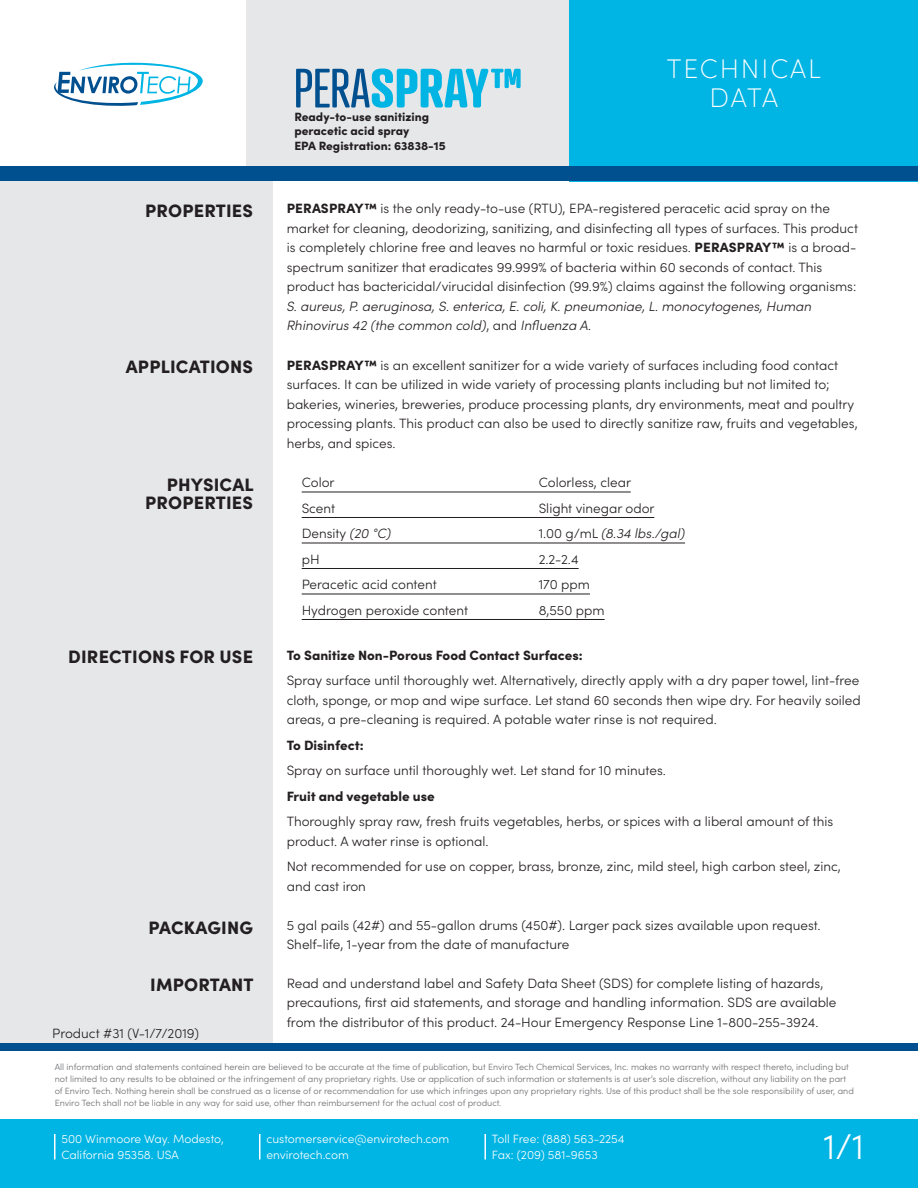
<style>
.page{position:relative;width:918px;height:1188px;background:#fff}
.page>*{position:absolute;margin:0;border:0;box-sizing:border-box;transform-origin:0 0}
.t1{font:700 53.55px "Atrament";color:#00b4e3}
.t2{font:300 36px "Sofia Pro";color:#fff}
.t3{font:200 27px "Sofia Pro";letter-spacing:.07em;color:#fff}
.t4{font:900 18px/18px "Sofia Pro";letter-spacing:.01em;color:#231f20;text-align:right}
.Estilo_de_párrafo_1{font:300 13.5px/19.5px "Sofia Pro";color:#231f20}
.tabla{font:300 13.5px "Sofia Pro";color:#231f20}
.t5{font:900 13.5px "Sofia Pro";color:#231f20}
.tabla-2{font:italic 300 13.5px "Sofia Pro";color:#231f20}
.t6{font:300 12px/16.5px "Sofia Pro";color:#fff}
.t7{font:900 12px "Sofia Pro";color:#231f20}
.t8{font:300 9px/12px "Sofia Pro";color:#6c6d70}
.s1{font-weight:400;color:#005090}
.s2{font-weight:900}
.s3{font-style:italic}
.s4{font-style:normal}
</style>
<div class="page">
<div style="left:0;top:1119px;width:918px;height:69px;background:#00b4e3"></div>
<div style="left:246px;top:0;width:323px;height:176px;background:#e6e7e9"></div>
<div style="left:0;top:174px;width:273px;height:869px;background:#e6e7e9"></div>
<div style="left:569px;top:0;width:349px;height:181px;background:#00b4e3"></div>
<div style="left:0;top:166px;width:918px;height:15px;background:#005090"></div>
<div style="left:0;top:1043px;width:918px;height:7px;background:#005090"></div>
<hr style="left:302px;top:492px;width:329px;height:1px;background:#231f20">
<hr style="left:302px;top:517px;width:352px;height:1px;background:#231f20">
<hr style="left:302px;top:543px;width:383px;height:1px;background:#231f20">
<hr style="left:302px;top:568px;width:277px;height:1px;background:#231f20">
<hr style="left:302px;top:594px;width:288px;height:1px;background:#231f20">
<hr style="left:302px;top:619px;width:303px;height:1px;background:#231f20">
<hr style="left:54px;top:1134px;width:2px;height:26px;background:#fff">
<hr style="left:259px;top:1134px;width:2px;height:26px;background:#fff">
<hr style="left:484px;top:1134px;width:2px;height:26px;background:#fff">
<svg style="left:54px;top:62px;width:149px;height:44px"></svg>
<p class="t1" style="left:294px;top:54px;width:229px"><span class="s1">PERA</span>SPRAY™</p>
<p class="t3" style="left:667px;top:49px;width:156px">TECHNICAL</p>
<p class="t3" style="left:710px;top:78px;width:70px">DATA</p>
<p class="t7" style="left:294px;top:107px;width:136px">Ready-to-use sanitizing</p>
<p class="t7" style="left:294px;top:122px;width:116px">peracetic acid spray</p>
<p class="t7" style="left:294px;top:136px;width:153px">EPA Registration: 63838-15</p>
<p class="t4" style="left:145px;top:200px;width:109px">PROPERTIES</p>
<p class="Estilo_de_párrafo_1" style="left:287px;top:198px;width:573px"><span class="s2">PERASPRAY™</span> is the only ready-to-use (RTU), EPA-registered peracetic acid spray on the market for cleaning, deodorizing, sanitizing, and disinfecting all types of surfaces. This product is completely chlorine free and leaves no harmful or toxic residues. <span class="s2">PERASPRAY™</span> is a broad&shy;spectrum sanitizer that eradicates 99.999% of bacteria within 60 seconds of contact. This product has bactericidal/virucidal disinfection (99.9%) claims against the following organisms:<br><span class="s3">S. aureus, P. aeruginosa, S. enterica, E. coli, K. pneumoniae, L. monocytogenes, Human Rhinovirus 42 (the common cold)</span>, and <span class="s3">Influenza A.</span></p>
<p class="t4" style="left:126px;top:356px;width:129px">APPLICATIONS</p>
<p class="Estilo_de_párrafo_1" style="left:287px;top:354px;width:573px"><span class="s2">PERASPRAY™</span> is an excellent sanitizer for a wide variety of surfaces including food contact surfaces. It can be utilized in wide variety of processing plants including but not limited to; bakeries, wineries, breweries, produce processing plants, dry environments, meat and poultry processing plants. This product can also be used to directly sanitize raw, fruits and vegetables, herbs, and spices.</p>
<p class="t4" style="left:145px;top:474px;width:110px">PHYSICAL<br>PROPERTIES</p>
<p class="tabla" style="left:302px;top:473px;width:34px">Color</p>
<p class="tabla" style="left:539px;top:473px;width:94px">Colorless, clear</p>
<p class="tabla" style="left:302px;top:498px;width:35px">Scent</p>
<p class="tabla" style="left:539px;top:498px;width:118px">Slight vinegar odor</p>
<p class="tabla" style="left:302px;top:524px;width:91px">Density <span class="s3">(20 °C)</span></p>
<p class="tabla-2" style="left:539px;top:524px;width:148px"><span class="s4">1.00 g/mL</span> (8.34 lbs./gal)</p>
<p class="tabla" style="left:302px;top:549px;width:19px">pH</p>
<p class="tabla" style="left:539px;top:549px;width:41px">2.2-2.4</p>
<p class="tabla" style="left:302px;top:575px;width:137px">Peracetic acid content</p>
<p class="tabla" style="left:539px;top:575px;width:53px">170 ppm</p>
<p class="tabla" style="left:302px;top:600px;width:168px">Hydrogen peroxide content</p>
<p class="tabla" style="left:539px;top:600px;width:67px">8,550 ppm</p>
<p class="t4" style="left:68px;top:646px;width:186px">DIRECTIONS FOR USE</p>
<p class="t5" style="left:287px;top:644px;width:298px">To Sanitize Non-Porous Food Contact Surfaces:</p>
<p class="Estilo_de_párrafo_1" style="left:287px;top:670px;width:576px;text-align:justify">Spray surface until thoroughly wet. Alternatively, directly apply with a dry paper towel, lint-free cloth, sponge, or mop and wipe surface. Let stand 60 seconds then wipe dry. For heavily soiled areas, a pre-cleaning is required. A potable water rinse is not required.</p>
<p class="t5" style="left:287px;top:734px;width:79px">To Disinfect:</p>
<p class="Estilo_de_párrafo_1" style="left:287px;top:760px;width:381px">Spray on surface until thoroughly wet. Let stand for 10 minutes.</p>
<p class="t5" style="left:287px;top:785px;width:150px">Fruit and vegetable use</p>
<p class="Estilo_de_párrafo_1" style="left:287px;top:811px;width:548px">Thoroughly spray raw, fresh fruits vegetables, herbs, or spices with a liberal amount of this product. A water rinse is optional.</p>
<p class="Estilo_de_párrafo_1" style="left:287px;top:856px;width:556px">Not recommended for use on copper, brass, bronze, zinc, mild steel, high carbon steel, zinc, and cast iron</p>
<p class="t4" style="left:149px;top:917px;width:106px">PACKAGING</p>
<p class="Estilo_de_párrafo_1" style="left:287px;top:915px;width:536px">5 gal pails (42#) and 55-gallon drums (450#). Larger pack sizes available upon request.<br>Shelf-life, 1-year from the date of manufacture</p>
<p class="t4" style="left:150px;top:974px;width:105px">IMPORTANT</p>
<p class="Estilo_de_párrafo_1" style="left:287px;top:972px;width:551px">Read and understand label and Safety Data Sheet (SDS) for complete listing of hazards, precautions, first aid statements, and storage and handling information. SDS are available from the distributor of this product. 24-Hour Emergency Response Line 1-800-255-3924.</p>
<p class="Estilo_de_párrafo_1" style="left:52px;top:1023px;width:148px">Product #31 (V-1/7/2019)</p>
<p class="t8" style="left:55px;top:1061px;width:801px">All information and statements contained herein are believed to be accurate at the time of publication, but Enviro Tech Chemical Services, Inc. makes no warranty with respect thereto, including but not limited to any results to be obtained or the infringement of any proprietary rights. Use or application of such information or statements is at user’s sole discretion, without any liability on the part of Enviro Tech. Nothing herein shall be construed as a license of or recommendation for use which infringes upon any proprietary rights. Use of this product shall be the sole responsibility of user, and Enviro Tech shall not be liable in any way for said use, other than reimbursement for the actual cost of product.</p>
<p class="t6" style="left:62px;top:1130px;width:164px">500 Winmoore Way. Modesto,<br>California 95358. USA</p>
<p class="t6" style="left:267px;top:1130px;width:184px">customerservice@envirotech.com</p>
<p class="t6" style="left:267px;top:1146px;width:84px">envirotech.com</p>
<p class="t6" style="left:492px;top:1130px;width:134px">Toll Free: (888) 563-2254<br>Fax: (209) 581-9653</p>
<p class="t2" style="left:823px;top:1120px;width:42px">1/1</p>
</div>
